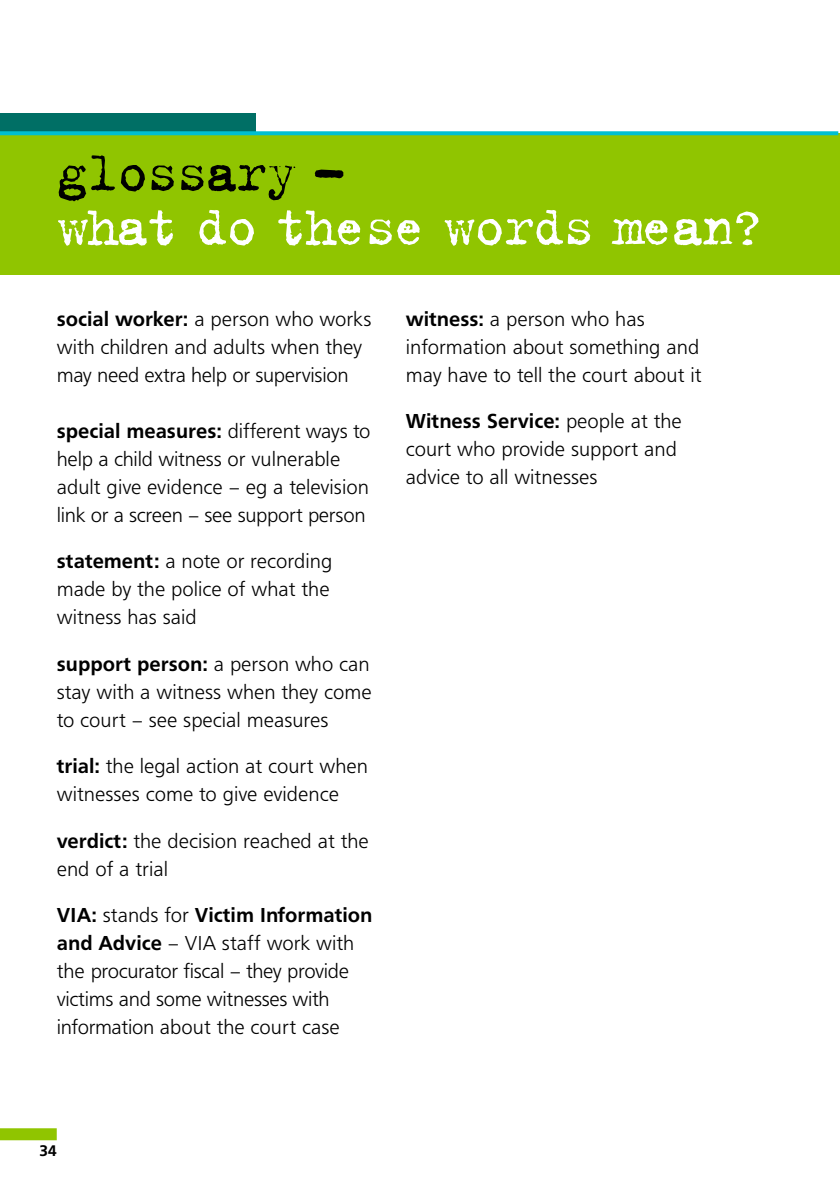
<style>
.page{position:relative;width:840px;height:1191px;background:#fff}
.page>*{position:absolute;margin:0;border:0;box-sizing:border-box;transform-origin:0 0}
.t1{font:60px "Trixie Text";letter-spacing:-.055em;color:#fff}
.t2{font:60px "Trixie Text";letter-spacing:-.055em;color:#000}
.t3{font:300 21px/28px "Frutus T";color:#000}
.t4{font:500 16px "Frutus T";color:#000}
.s1{font-weight:500}
</style>
<div class="page">
<div style="left:0;top:1128px;width:57px;height:12px;background:#90c500"></div>
<div style="left:0;top:133px;width:839px;height:142px;background:#90c500"></div>
<div style="left:0;top:113px;width:255px;height:20px;background:#006f65"></div>
<svg style="left:0;top:131px;width:837px;height:4px;background:#0cc0d0"></svg>
<h1 class="t2" style="left:57px;top:134px;width:289px">glossary –</h1>
<h1 class="t1" style="left:57px;top:188px;width:708px">what do these words mean?</h1>
<p class="t3" style="left:57px;top:305px;width:316px"><span class="s1">social worker:</span> a person who works with children and adults when they may need extra help or supervision</p>
<p class="t3" style="left:57px;top:417px;width:315px"><span class="s1">special measures:</span> different ways to help a child witness or vulnerable adult give evidence – eg a television link or a screen – see support person</p>
<p class="t3" style="left:57px;top:547px;width:277px"><span class="s1">statement:</span> a note or recording made by the police of what the witness has said</p>
<p class="t3" style="left:57px;top:649px;width:316px;text-align:justify"><span class="s1">support person:</span> a person who can stay with a witness when they come to court – see special measures</p>
<p class="t3" style="left:57px;top:752px;width:312px"><span class="s1">trial:</span> the legal action at court when witnesses come to give evidence</p>
<p class="t3" style="left:57px;top:826px;width:313px"><span class="s1">verdict:</span> the decision reached at the end of a trial</p>
<p class="t3" style="left:57px;top:901px;width:317px"><span class="s1">VIA:</span> stands for <span class="s1">Victim Information and Advice</span> – VIA staff work with the procurator fiscal – they provide victims and some witnesses with information about the court case</p>
<p class="t3" style="left:405px;top:305px;width:297px"><span class="s1">witness:</span> a person who has information about something and may have to tell the court about it</p>
<p class="t3" style="left:405px;top:407px;width:277px"><span class="s1">Witness Service:</span> people at the court who provide support and advice to all witnesses</p>
<p class="t4" style="left:40px;top:1141px;width:19px">34</p>
</div>
